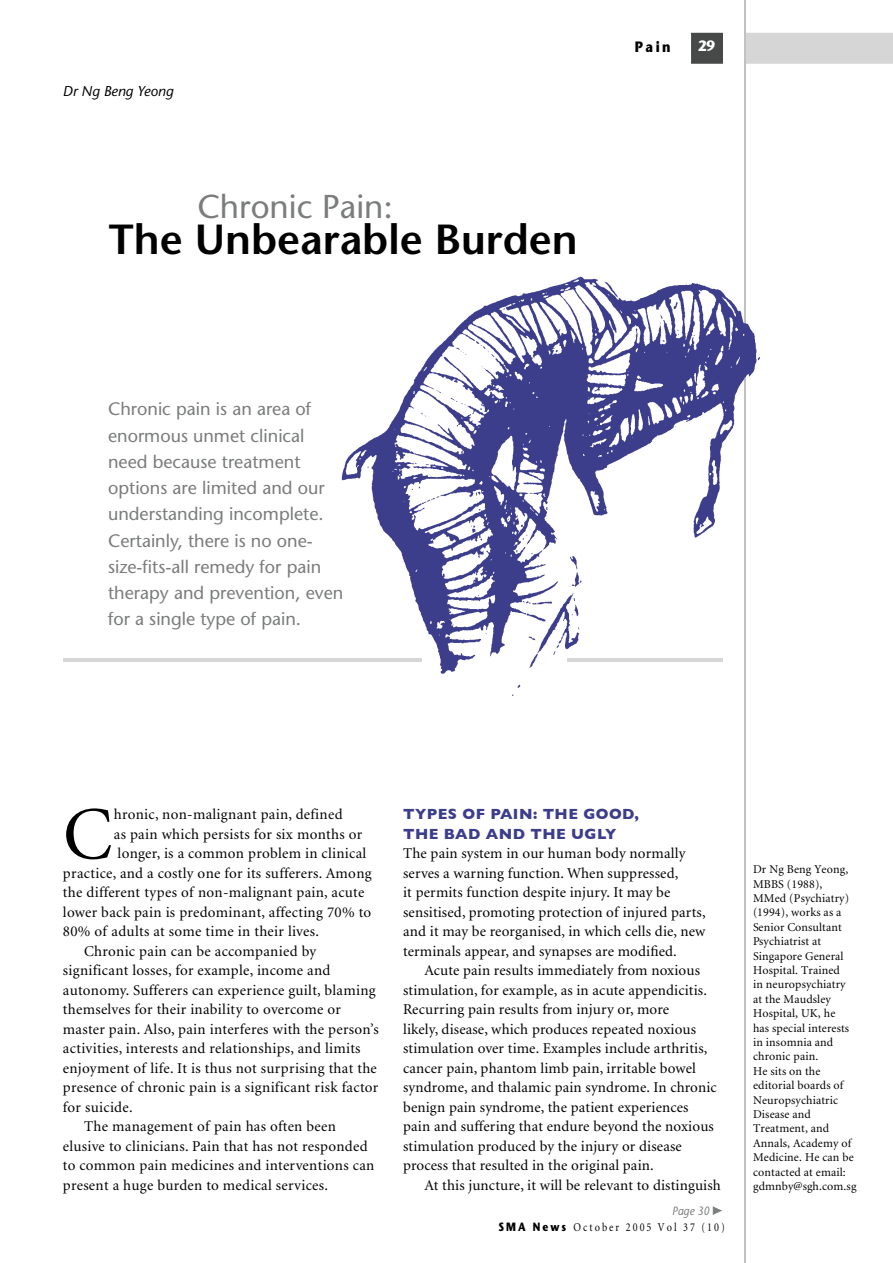
<style>
.page{position:relative;width:893px;height:1263px;background:#fff}
.page>*{position:absolute;margin:0;border:0;box-sizing:border-box;transform-origin:0 0}
.t1{font:75px "Minion";color:#000}
.t2{font:600 42px "Stone Sans";color:#000}
.t3{font:33px "Stone Sans";color:#7b7c7c}
.t4{font:18px/26.2px "Stone Sans";color:#7b7c7c}
.t5{font:15px/19.5px "Minion";letter-spacing:.015em;color:#000}
.t6{font:700 15px/19.5px "Gill Sans";letter-spacing:.03em;color:#3c3d8b}
.t7{font:700 15px "Stone Sans";color:#000;scale:.85 1}
.t8{font:700 15px "Stone Sans";color:#fff;scale:.9 1}
.t9{font:italic 14.25px "Stone Sans";color:#000}
.t10{font:12px/14.4px "Minion";letter-spacing:.01em;color:#000}
.t11{font:12px "Minion";letter-spacing:.2em;color:#000;scale:.85 1}
.t12{font:italic 12px "Stone Sans";color:#7b7c7c;scale:.9 1}
.s1{font-family:"Stone Sans";font-weight:700}
</style>
<div class="page">
<div style="left:746px;top:33px;width:147px;height:31px;background:#d6d6d6"></div>
<svg style="left:691px;top:33px;width:32px;height:31px"></svg>
<hr style="left:744px;top:0;width:2px;height:1263px;background:#c1c1c1">
<img style="left:327px;top:276px;width:433px;height:420px">
<hr style="left:63px;top:658px;width:358px;height:3px;background:#d6d6d6">
<hr style="left:567px;top:658px;width:155px;height:3px;background:#d6d6d6">
<svg style="left:713px;top:1206px;width:9px;height:9px"></svg>
<p class="t9" style="left:63px;top:82px;width:112px">Dr Ng Beng Yeong</p>
<h3 class="t3" style="left:197px;top:187px;width:197px">Chronic Pain:</h3>
<h2 class="t2" style="left:109px;top:214px;width:470px">The Unbearable Burden</h2>
<p class="t4" style="left:108px;top:396px;width:237px">Chronic pain is an area of enormous unmet clinical need because treatment options are limited and our understanding incomplete.<br>Certainly, there is no one&shy;size-fits-all remedy for pain therapy and prevention, even for a single type of pain.</p>
<p class="t7" style="left:635px;top:38px;width:44px">Pain</p>
<p class="t8" style="left:698px;top:37px;width:20px">29</p>
<h1 class="t1" style="left:63px;top:797px;width:51px">C</h1>
<p class="t5" style="left:114px;top:805px;width:230px">hronic, non-malignant pain, defined</p>
<p class="t5" style="left:114px;top:825px;width:250px">as pain which persists for six months or</p>
<p class="t5" style="left:118px;top:844px;width:250px">longer, is a common problem in clinical</p>
<p class="t5" style="left:63px;top:864px;width:310px">practice, and a costly one for its sufferers. Among</p>
<p class="t5" style="left:63px;top:883px;width:303px">the different types of non-malignant pain, acute</p>
<p class="t5" style="left:63px;top:903px;width:310px">lower back pain is predominant, affecting 70% to</p>
<p class="t5" style="left:63px;top:922px;width:258px">80% of adults at some time in their lives.</p>
<p class="t5" style="left:84px;top:942px;width:234px">Chronic pain can be accompanied by</p>
<p class="t5" style="left:63px;top:961px;width:269px">significant losses, for example, income and</p>
<p class="t5" style="left:63px;top:981px;width:314px">autonomy. Sufferers can experience guilt, blaming</p>
<p class="t5" style="left:63px;top:1000px;width:280px">themselves for their inability to overcome or</p>
<p class="t5" style="left:63px;top:1020px;width:317px">master pain. Also, pain interferes with the person’s</p>
<p class="t5" style="left:63px;top:1039px;width:299px">activities, interests and relationships, and limits</p>
<p class="t5" style="left:63px;top:1059px;width:315px">enjoyment of life. It is thus not surprising that the</p>
<p class="t5" style="left:63px;top:1078px;width:317px">presence of chronic pain is a significant risk factor</p>
<p class="t5" style="left:63px;top:1098px;width:71px">for suicide.</p>
<p class="t5" style="left:84px;top:1117px;width:253px">The management of pain has often been</p>
<p class="t5" style="left:63px;top:1137px;width:306px">elusive to clinicians. Pain that has not responded</p>
<p class="t5" style="left:63px;top:1156px;width:313px">to common pain medicines and interventions can</p>
<p class="t5" style="left:63px;top:1176px;width:267px">present a huge burden to medical services.</p>
<p class="t6" style="left:403px;top:804px;width:237px">TYPES OF PAIN: THE GOOD,<br>THE BAD AND THE UGLY</p>
<p class="t5" style="left:403px;top:844px;width:304px">The pain system in our human body normally serves a warning function. When suppressed,<br>it permits function despite injury. It may be sensitised, promoting protection of injured parts, and it may be reorganised, in which cells die, new terminals appear, and synapses are modified.</p>
<p class="t5" style="left:403px;top:961px;width:315px;text-indent:21px">Acute pain results immediately from noxious stimulation, for example, as in acute appendicitis.<br>Recurring pain results from injury or, more<br>likely, disease, which produces repeated noxious stimulation over time. Examples include arthritis, cancer pain, phantom limb pain, irritable bowel syndrome, and thalamic pain syndrome. In chronic benign pain syndrome, the patient experiences pain and suffering that endure beyond the noxious stimulation produced by the injury or disease process that resulted in the original pain.</p>
<p class="t5" style="left:424px;top:1176px;width:298px">At this juncture, it will be relevant to distinguish</p>
<p class="t12" style="left:672px;top:1203px;width:43px">Page 30</p>
<p class="t11" style="left:498px;top:1221px;width:268px"><span class="s1">SMA News</span> October 2005 Vol 37 (10)</p>
<p class="t10" style="left:753px;top:862px;width:105px">Dr Ng Beng Yeong,<br>MBBS (1988),<br>MMed (Psychiatry) (1994), works as a<br>Senior Consultant<br>Psychiatrist at<br>Singapore General<br>Hospital. Trained<br>in neuropsychiatry at the Maudsley<br>Hospital, UK, he<br>has special interests in insomnia and chronic pain.<br>He sits on the editorial boards of<br>Neuropsychiatric<br>Disease and<br>Treatment, and<br>Annals, Academy of<br>Medicine. He can be contacted at email: gdmnby@sgh.com.sg</p>
</div>
